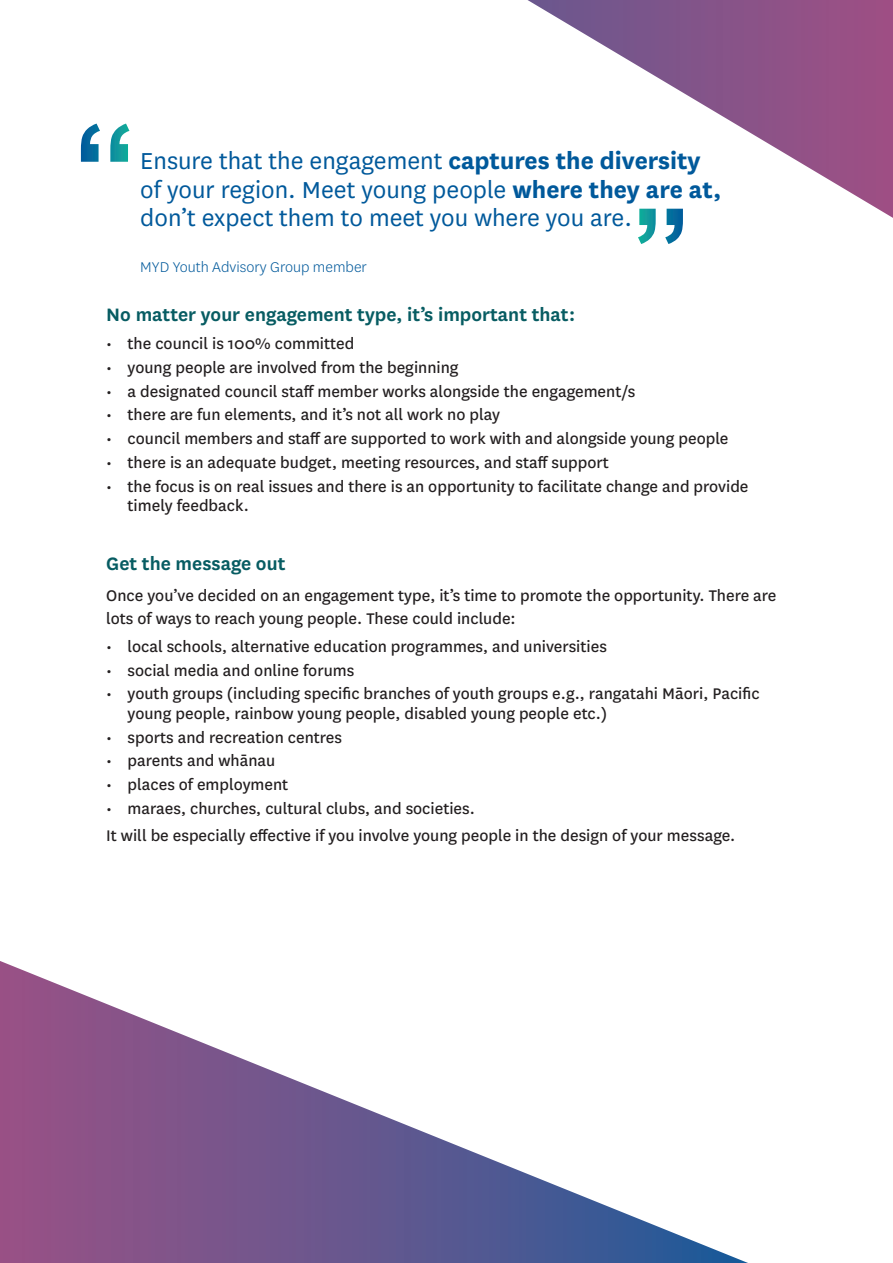
<style>
.page{position:relative;width:893px;height:1263px;background:#fff}
.page>*{position:absolute;margin:0;border:0;box-sizing:border-box;transform-origin:0 0}
.t1{font:27px/28.5px "National";color:#00599b}
.Heading_4{font:600 21px "National";color:#075c62}
.Body{font:18px/19.5px "National";color:#231f20}
.t2{font:300 16.5px "National";color:#00599b}
.s1{font-weight:700}
</style>
<div class="page">
<svg style="left:0;top:961px;width:748px;height:302px"></svg>
<svg style="left:527px;top:0;width:365px;height:218px"></svg>
<hr style="left:892px;top:0;width:1px;height:1263px;background:#cedcdf">
<svg style="left:638px;top:209px;width:45px;height:35px"></svg>
<svg style="left:81px;top:124px;width:48px;height:38px"></svg>
<p class="t1" style="left:140px;top:145px;width:582px">Ensure that the engagement <span class="s1">captures the diversity </span>of your region. Meet young people <span class="s1">where they are at, </span>don’t expect them to meet you where you are.</p>
<p class="t2" style="left:140px;top:256px;width:228px">MYD Youth Advisory Group member</p>
<p class="Heading_4" style="left:106px;top:300px;width:470px">No matter your engagement type, it’s important that:</p>
<p class="Body" style="left:106px;top:333px;width:250px">• the council is 100% committed</p>
<p class="Body" style="left:106px;top:357px;width:354px">• young people are involved from the beginning</p>
<p class="Body" style="left:106px;top:380px;width:531px">• a designated council staff member works alongside the engagement/s</p>
<p class="Body" style="left:106px;top:404px;width:395px">• there are fun elements, and it’s not all work no play</p>
<p class="Body" style="left:106px;top:428px;width:624px">• council members and staff are supported to work with and alongside young people</p>
<p class="Body" style="left:106px;top:452px;width:504px">• there is an adequate budget, meeting resources, and staff support</p>
<p class="Body" style="left:128px;top:475px;width:622px;text-indent:-21px">• the focus is on real issues and there is an opportunity to facilitate change and provide timely feedback.</p>
<p class="Heading_4" style="left:106px;top:549px;width:181px">Get the message out</p>
<p class="Body" style="left:106px;top:584px;width:672px;line-height:22.5px">Once you’ve decided on an engagement type, it’s time to promote the opportunity. There are lots of ways to reach young people. These could include:</p>
<p class="Body" style="left:106px;top:636px;width:502px">• local schools, alternative education programmes, and universities</p>
<p class="Body" style="left:106px;top:659px;width:250px">• social media and online forums</p>
<p class="Body" style="left:128px;top:683px;width:634px;text-indent:-21px">• youth groups (including specific branches of youth groups e.g., rangatahi Māori, Pacific young people, rainbow young people, disabled young people etc.)</p>
<p class="Body" style="left:106px;top:726px;width:237px">• sports and recreation centres</p>
<p class="Body" style="left:106px;top:750px;width:170px">• parents and whānau</p>
<p class="Body" style="left:106px;top:774px;width:184px">• places of employment</p>
<p class="Body" style="left:106px;top:798px;width:370px">• maraes, churches, cultural clubs, and societies.</p>
<p class="Body" style="left:106px;top:824px;width:631px">It will be especially effective if you involve young people in the design of your message.</p>
</div>
